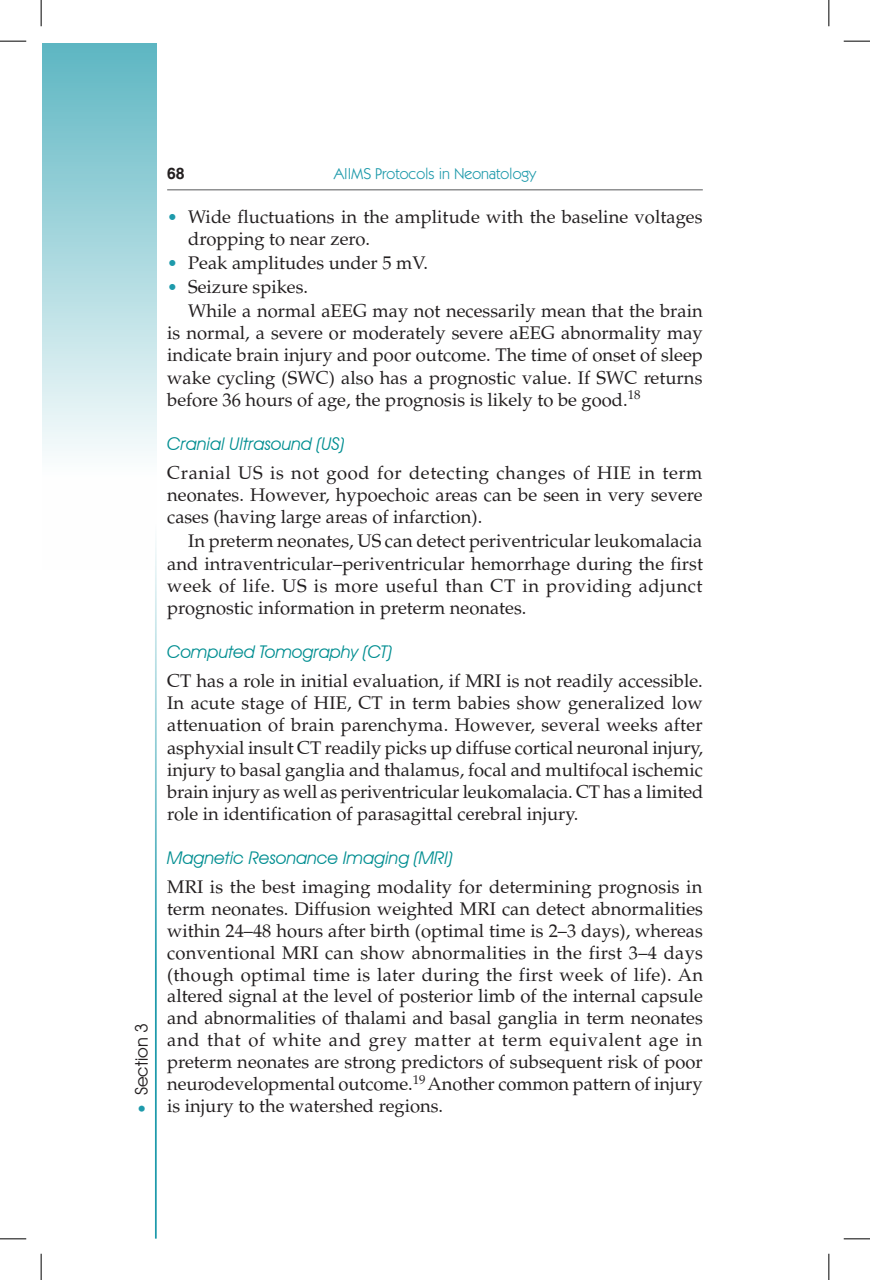
<style>
.page{position:relative;width:870px;height:1280px;background:#fff}
.page>*{position:absolute;margin:0;border:0;box-sizing:border-box;transform-origin:0 0}
.t1{font:18.38px/22.2px "Palatino";color:#231f20;text-align:justify}
.t2{font:italic 17.5px "Avant Garde IT Cby BT";color:#008e91}
.t3{font:17.5px "Avant Garde IT Cby BT";color:#231f20}
.t4{font:15.75px "Itc Kabel";color:#1e9aab}
.t5{font:700 15.75px "Helvetica";color:#231f20}
.s1{font-family:"Itc Kabel";font-weight:500;color:#1e9aab}
.s2{font-size:17.5px;color:#1e9aab}
</style>
<div class="page">
<div style="left:42px;top:43px;width:115px;height:526px;background:linear-gradient(to bottom,#61b8c4,#fff)"></div>
<hr style="left:155px;top:523px;width:2px;height:715px;background:#1e9aab">
<hr style="left:167px;top:189px;width:536px;height:1px;background:#57585a">
<svg style="left:0;top:41px;width:26px;height:1px"></svg>
<svg style="left:844px;top:41px;width:26px;height:1px"></svg>
<svg style="left:0;top:1238px;width:26px;height:1px"></svg>
<svg style="left:844px;top:1238px;width:26px;height:1px"></svg>
<svg style="left:41px;top:0;width:1px;height:26px"></svg>
<svg style="left:41px;top:1253px;width:1px;height:26px"></svg>
<svg style="left:828px;top:0;width:1px;height:26px"></svg>
<svg style="left:828px;top:1253px;width:1px;height:26px"></svg>
<p class="t3" style="left:131px;top:1112px;width:91px;rotate:-90deg"><span class="s1">•</span> Section 3</p>
<p class="t5" style="left:167px;top:163px;width:19px">68</p>
<p class="t4" style="left:334px;top:165px;width:204px">AIIMS Protocols in Neonatology</p>
<p class="t1" style="left:188px;top:205px;width:516px;text-indent:-21px"><span class="s2">•</span> Wide fluctuations in the amplitude with the baseline voltages dropping to near zero.</p>
<p class="t1" style="left:167px;top:252px;width:262px"><span class="s2">•</span> Peak amplitudes under 5 mV.</p>
<p class="t1" style="left:188px;top:275px;width:516px;line-height:24px;text-indent:-21px"><span class="s2">•</span> Seizure spikes.<br>While a normal aEEG may not necessarily mean that the brain</p>
<p class="t1" style="left:167px;top:322px;width:537px">is normal, a severe or moderately severe aEEG abnormality may indicate brain injury and poor outcome. The time of onset of sleep wake cycling (SWC) also has a prognostic value. If SWC returns before 36 hours of age, the prognosis is likely to be good.<sup>18</sup></p>
<p class="t2" style="left:167px;top:432px;width:179px">Cranial Ultrasound (US)</p>
<p class="t1" style="left:167px;top:461px;width:537px">Cranial US is not good for detecting changes of HIE in term neonates. However, hypoechoic areas can be seen in very severe cases (having large areas of infarction).</p>
<p class="t1" style="left:167px;top:530px;width:537px;text-indent:21px">In preterm neonates, US can detect periventricular leukomalacia and intraventricular–periventricular hemorrhage during the first week of life. US is more useful than CT in providing adjunct prognostic information in preterm neonates.</p>
<p class="t2" style="left:167px;top:640px;width:227px">Computed Tomography (CT)</p>
<p class="t1" style="left:167px;top:670px;width:537px">CT has a role in initial evaluation, if MRI is not readily accessible.<br>In acute stage of HIE, CT in term babies show generalized low attenuation of brain parenchyma. However, several weeks after asphyxial insult CT readily picks up diffuse cortical neuronal injury, injury to basal ganglia and thalamus, focal and multifocal ischemic brain injury as well as periventricular leukomalacia. CT has a limited role in identification of parasagittal cerebral injury.</p>
<p class="t2" style="left:167px;top:847px;width:287px">Magnetic Resonance Imaging (MRI)</p>
<p class="t1" style="left:167px;top:876px;width:537px">MRI is the best imaging modality for determining prognosis in term neonates. Diffusion weighted MRI can detect abnormalities within 24–48 hours after birth (optimal time is 2–3 days), whereas conventional MRI can show abnormalities in the first 3–4 days (though optimal time is later during the first week of life). An altered signal at the level of posterior limb of the internal capsule and abnormalities of thalami and basal ganglia in term neonates and that of white and grey matter at term equivalent age in preterm neonates are strong predictors of subsequent risk of poor neurodevelopmental outcome.<sup>19</sup> Another common pattern of injury is injury to the watershed regions.</p>
</div>
